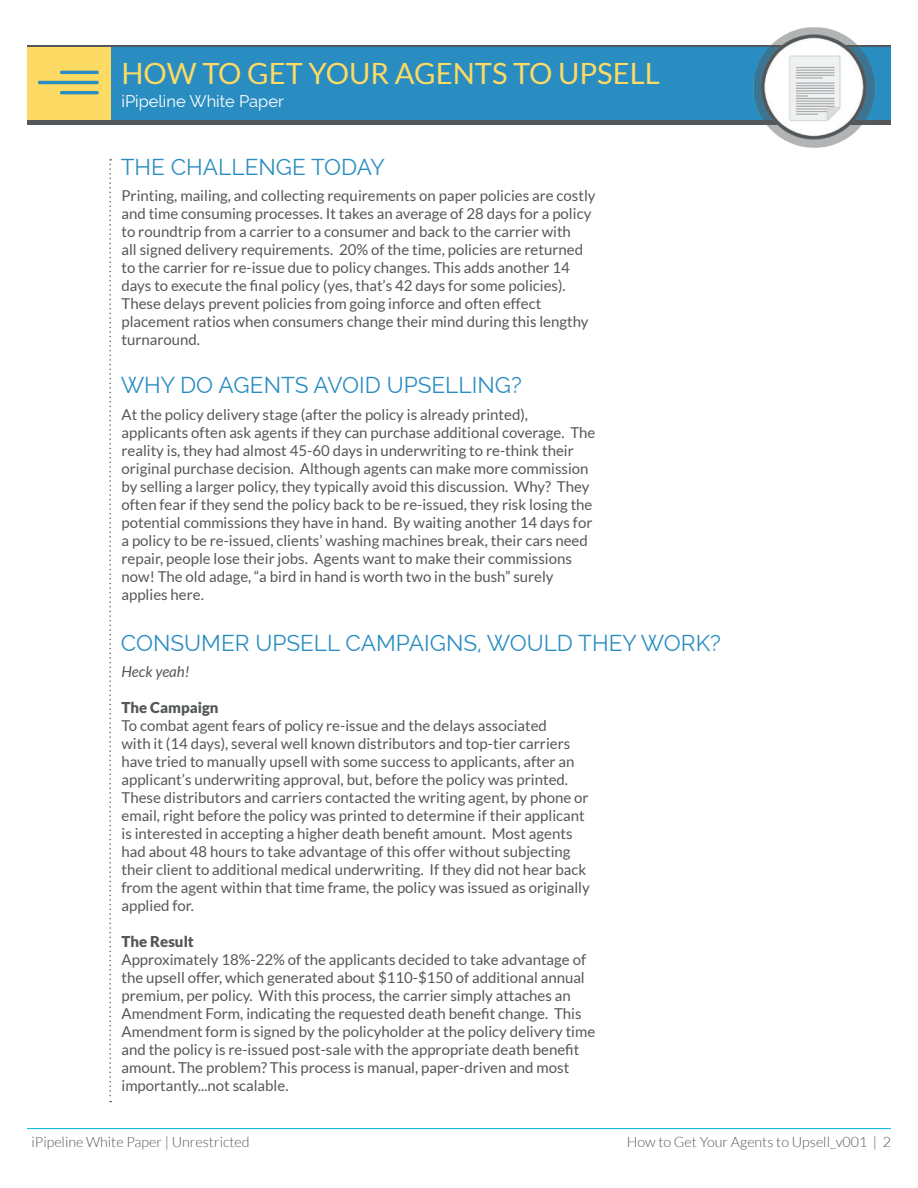
<style>
.page{position:relative;width:918px;height:1188px;background:#fff}
.page>*{position:absolute;margin:0;border:0;box-sizing:border-box;transform-origin:0 0}
.t1{font:29.25px "Lato";color:#fcda63}
.t2{font:22.5px "Raleway";color:#298dc1}
.t3{font:16.5px "Raleway";color:#fff}
.t4{font:15px/18px "Lato";color:#545759}
.t5{font:900 15px "Lato";color:#545759}
.t6{font:italic 15px "Lato";color:#545759}
.t7{font:300 14.25px "Lato";color:#545759}
</style>
<div class="page">
<hr style="left:27px;top:1128px;width:864px;height:1px;background:#00b5e0">
<svg style="left:109px;top:159px;width:2px;height:943px"></svg>
<div style="left:27px;top:46px;width:864px;height:74px;background:#298dc1"></div>
<div style="left:27px;top:46px;width:83px;height:74px;background:#fcda63"></div>
<div style="left:27px;top:120px;width:864px;height:5px;background:#545759"></div>
<hr style="left:27px;top:45px;width:864px;height:1px;background:#545759">
<hr style="left:60px;top:71px;width:39px;height:3px;background:#298dc2;border-radius:2px">
<hr style="left:38px;top:81px;width:61px;height:3px;background:#298dc2;border-radius:2px">
<hr style="left:60px;top:91px;width:39px;height:3px;background:#298dc2;border-radius:2px">
<img style="left:752px;top:27px;width:126px;height:121px">
<h1 class="t1" style="left:122px;top:57px;width:540px">HOW TO GET YOUR AGENTS TO UPSELL</h1>
<p class="t3" style="left:122px;top:92px;width:164px">iPipeline White Paper</p>
<h2 class="t2" style="left:121px;top:154px;width:265px">THE CHALLENGE TODAY</h2>
<p class="t4" style="left:122px;top:187px;width:476px">Printing, mailing, and collecting requirements on paper policies are costly and time consuming processes. It takes an average of 28 days for a policy to roundtrip from a carrier to a consumer and back to the carrier with<br>all signed delivery requirements. 20% of the time, policies are returned to the carrier for re-issue due to policy changes. This adds another 14 days to execute the final policy (yes, that’s 42 days for some policies).<br>These delays prevent policies from going inforce and often effect placement ratios when consumers change their mind during this lengthy turnaround.</p>
<h2 class="t2" style="left:121px;top:372px;width:403px">WHY DO AGENTS AVOID UPSELLING?</h2>
<p class="t4" style="left:122px;top:406px;width:475px">At the policy delivery stage (after the policy is already printed), applicants often ask agents if they can purchase additional coverage. The reality is, they had almost 45-60 days in underwriting to re-think their original purchase decision. Although agents can make more commission by selling a larger policy, they typically avoid this discussion. Why? They often fear if they send the policy back to be re-issued, they risk losing the potential commissions they have in hand. By waiting another 14 days for a policy to be re-issued, clients’ washing machines break, their cars need repair, people lose their jobs. Agents want to make their commissions now! The old adage, “a bird in hand is worth two in the bush” surely applies here.</p>
<h2 class="t2" style="left:121px;top:630px;width:602px">CONSUMER UPSELL CAMPAIGNS, WOULD THEY WORK?</h2>
<p class="t6" style="left:122px;top:664px;width:70px">Heck yeah!</p>
<p class="t5" style="left:122px;top:699px;width:99px">The Campaign</p>
<p class="t4" style="left:122px;top:717px;width:470px">To combat agent fears of policy re-issue and the delays associated<br>with it (14 days), several well known distributors and top-tier carriers have tried to manually upsell with some success to applicants, after an applicant’s underwriting approval, but, before the policy was printed.<br>These distributors and carriers contacted the writing agent, by phone or email, right before the policy was printed to determine if their applicant is interested in accepting a higher death benefit amount. Most agents had about 48 hours to take advantage of this offer without subjecting their client to additional medical underwriting. If they did not hear back from the agent within that time frame, the policy was issued as originally applied for.</p>
<p class="t5" style="left:122px;top:933px;width:74px">The Result</p>
<p class="t4" style="left:122px;top:951px;width:475px">Approximately 18%-22% of the applicants decided to take advantage of the upsell offer, which generated about $110-$150 of additional annual premium, per policy. With this process, the carrier simply attaches an Amendment Form, indicating the requested death benefit change. This Amendment form is signed by the policyholder at the policy delivery time and the policy is re-issued post-sale with the appropriate death benefit amount. The problem? This process is manual, paper-driven and most importantly...not scalable.</p>
<p class="t7" style="left:32px;top:1135px;width:220px">iPipeline White Paper | Unrestricted</p>
<p class="t7" style="left:627px;top:1135px;width:266px">How to Get Your Agents to Upsell_v001 | 2</p>
</div>
